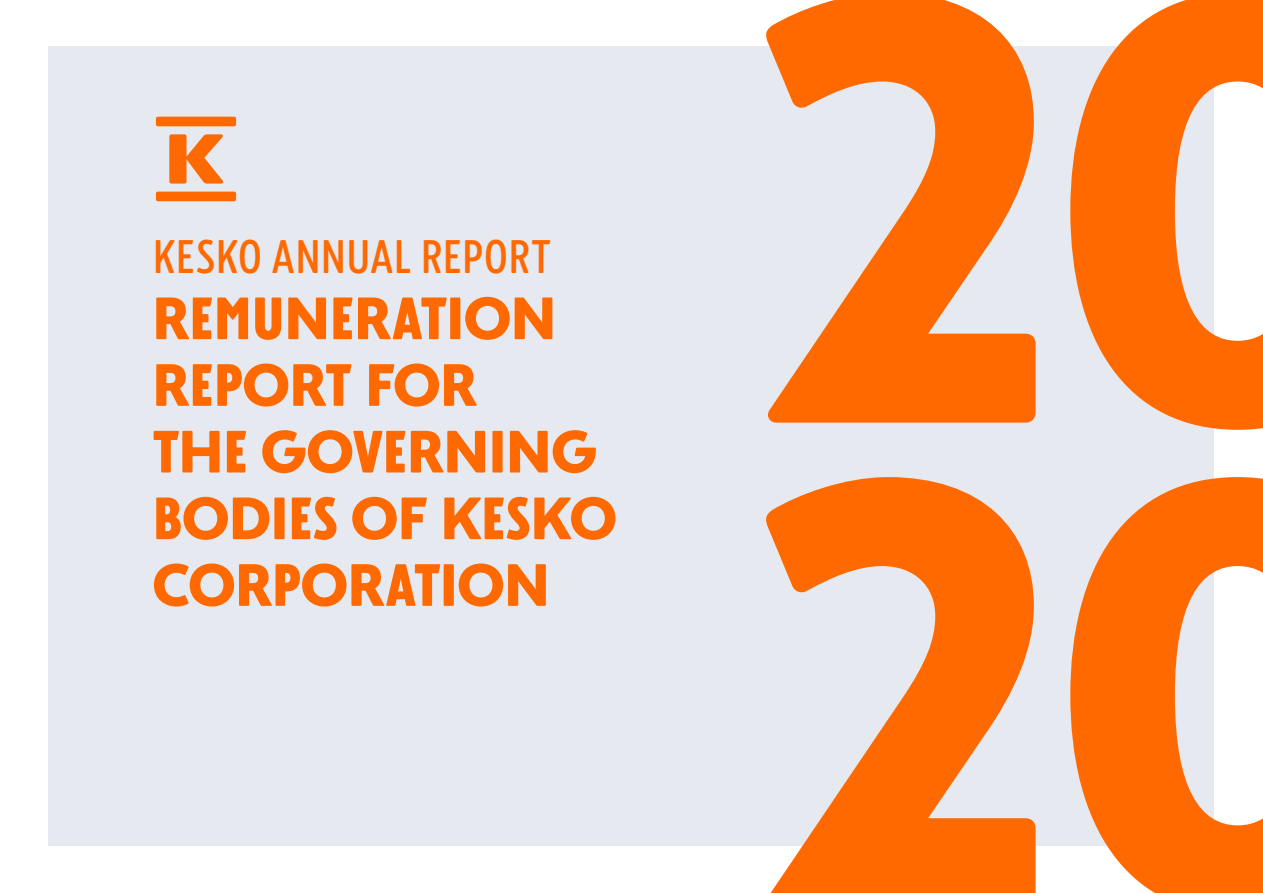
<style>
.page{position:relative;width:1263px;height:893px;background:#fff}
.page>*{position:absolute;margin:0;border:0;box-sizing:border-box;transform-origin:0 0}
.t1{font:900 597.3px "Skatta Sans Headline";color:#ff6900}
.H1_2020_hall{font:900 58.8px/66.6px "Skatta Sans Headline";color:#ff6900}
.t2{font:500 46.5px "Skatta Sans Condensed";color:#ff6900}
</style>
<div class="page">
<div style="left:49px;top:47px;width:1165px;height:799px;background:#e6e9ef"></div>
<svg style="left:156px;top:117px;width:80px;height:84px"></svg>
<p class="t2" style="left:153px;top:224px;width:400px">KESKO ANNUAL REPORT</p>
<p class="H1_2020_hall" style="left:153px;top:285px;width:465px">REMUNERATION<br>REPORT FOR<br>THE GOVERNING<br>BODIES OF KESKO<br>CORPORATION</p>
<p class="t1" style="left:754px;top:-151px;width:671px">20</p>
<p class="t1" style="left:754px;top:334px;width:671px">20</p>
</div>
